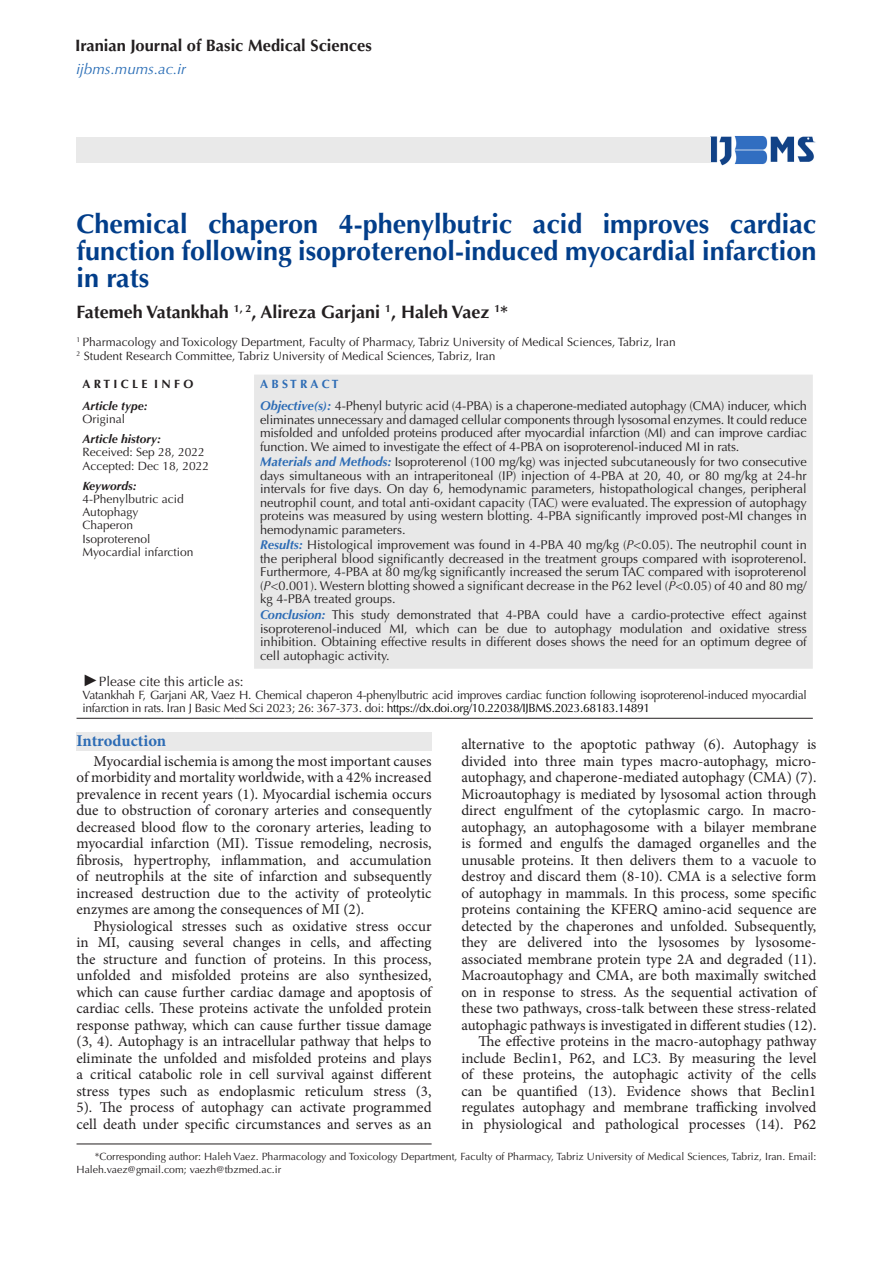
<style>
.page{position:relative;width:893px;height:1263px;background:#fff}
.page>*{position:absolute;margin:0;border:0;box-sizing:border-box;transform-origin:0 0}
.t1{font:700 27px/27px "Optima LT Std";color:#023e8a;text-align:justify}
.t2{font:700 18px "Optima LT Std";color:#231f20}
.t3{font:700 16.5px "Optima LT Std";color:#231f20}
.t4{font:700 16.5px "Minion Pro";letter-spacing:-.005em;color:#2d6cb5}
.t5{font:15px/16.5px "Minion Pro";color:#231f20;text-align:justify}
.t6{font:italic 15px "Optima LT Std";color:#296db6}
.t7{font:13.5px "Optima LT Std";color:#231f20}
.t8{font:12.75px/13.5px "Optima LT Std";color:#231f20;text-align:justify}
.Body_Text{font:12px "Optima LT Std";color:#231f20}
.Body_Text-2{font:12px/13px "Optima LT Std";letter-spacing:-.025em;color:#231f20}
.t9{font:italic 700 12px "Optima LT Std";color:#231f20}
.t10{font:700 12px "Optima LT Std";color:#231f20}
.t11{font:700 12px "Optima LT Std";color:#2d6cb5}
.t12{font:10.5px/12.6px "Optima LT Std";color:#231f20}
.s1{font-weight:700;font-style:italic;color:#2d6cb5}
.s2{font-style:italic}
.s3{font-family:"Times New Roman";font-style:italic;font-size:16.5px}
.s4{color:#000}
</style>
<div class="page">
<hr style="left:77px;top:1144px;width:355px;height:1px;background:#231f20">
<div style="left:254px;top:375px;width:559px;height:294px;background:#e8e8e8"></div>
<hr style="left:77px;top:718px;width:158px;height:1px;background:#231f20">
<svg style="left:235px;top:718px;width:19px;height:1px"></svg>
<hr style="left:254px;top:718px;width:559px;height:1px;background:#231f20">
<div style="left:77px;top:732px;width:355px;height:19px;background:#e9e9e9"></div>
<img style="left:710px;top:136px;width:106px;height:30px">
<div style="left:77px;top:137px;width:634px;height:26px;background:#e9e9e9"></div>
<p class="t3" style="left:75px;top:36px;width:298px">Iranian Journal of Basic Medical Sciences</p>
<p class="t6" style="left:77px;top:61px;width:111px">ijbms.mums.ac.ir</p>
<p class="t1" style="left:77px;top:211px;width:741px">Chemical chaperon 4-phenylbutric acid improves cardiac function following isoproterenol-induced myocardial infarction in rats</p>
<p class="t2" style="left:77px;top:301px;width:433px">Fatemeh Vatankhah <sup>1,</sup> <sup>2</sup>, Alireza Garjani <sup>1</sup>, Haleh Vaez <sup>1</sup>*</p>
<p class="Body_Text" style="left:77px;top:335px;width:601px"><sup>1</sup> Pharmacology and Toxicology Department, Faculty of Pharmacy, Tabriz University of Medical Sciences, Tabriz, Iran</p>
<p class="Body_Text" style="left:77px;top:349px;width:420px"><sup>2</sup> Student Research Committee, Tabriz University of Medical Sciences, Tabriz, Iran</p>
<p class="t10" style="left:83px;top:377px;width:112px">A R T I C L E I N F O</p>
<p class="t11" style="left:260px;top:377px;width:80px">A B S T R A C T</p>
<p class="t9" style="left:83px;top:398px;width:67px">Article type:</p>
<p class="Body_Text" style="left:83px;top:412px;width:44px">Original</p>
<p class="t8" style="left:260px;top:399px;width:548px"><span class="s1">Objective(s):</span> 4-Phenyl butyric acid (4-PBA) is a chaperone-mediated autophagy (CMA) inducer, which eliminates unnecessary and damaged cellular components through lysosomal enzymes. It could reduce misfolded and unfolded proteins produced after myocardial infarction (MI) and can improve cardiac function. We aimed to investigate the effect of 4-PBA on isoproterenol-induced MI in rats.</p>
<p class="t8" style="left:260px;top:455px;width:548px"><span class="s1">Materials and Methods:</span> Isoproterenol (100 mg/kg) was injected subcutaneously for two consecutive days simultaneous with an intraperitoneal (IP) injection of 4-PBA at 20, 40, or 80 mg/kg at 24-hr intervals for five days. On day 6, hemodynamic parameters, histopathological changes, peripheral neutrophil count, and total anti-oxidant capacity (TAC) were evaluated. The expression of autophagy proteins was measured by using western blotting. 4-PBA significantly improved post-MI changes in hemodynamic parameters.</p>
<p class="t8" style="left:260px;top:538px;width:548px"><span class="s1">Results:</span> Histological improvement was found in 4-PBA 40 mg/kg (<span class="s2">P</span>&lt;0.05). The neutrophil count in the peripheral blood significantly decreased in the treatment groups compared with isoproterenol.<br>Furthermore, 4-PBA at 80 mg/kg significantly increased the serum TAC compared with isoproterenol (<span class="s2">P</span>&lt;0.001). Western blotting showed a significant decrease in the P62 level (<span class="s2">P</span>&lt;0.05) of 40 and 80 mg/ kg 4-PBA treated groups.</p>
<p class="t8" style="left:260px;top:608px;width:548px"><span class="s1">Conclusion:</span> This study demonstrated that 4-PBA could have a cardio-protective effect against isoproterenol-induced MI, which can be due to autophagy modulation and oxidative stress inhibition. Obtaining effective results in different doses shows the need for an optimum degree of cell autophagic activity.</p>
<p class="t9" style="left:83px;top:432px;width:80px">Article history:</p>
<p class="Body_Text" style="left:83px;top:445px;width:124px">Received: Sep 28, 2022</p>
<p class="Body_Text" style="left:83px;top:458px;width:128px">Accepted: Dec 18, 2022</p>
<p class="t9" style="left:83px;top:479px;width:56px">Keywords:</p>
<p class="Body_Text" style="left:83px;top:492px;width:103px">4-Phenylbutric acid</p>
<p class="Body_Text" style="left:83px;top:505px;width:57px">Autophagy</p>
<p class="Body_Text" style="left:83px;top:518px;width:52px">Chaperon</p>
<p class="Body_Text" style="left:83px;top:531px;width:70px">Isoproterenol</p>
<p class="Body_Text" style="left:83px;top:544px;width:113px">Myocardial infarction</p>
<p class="t7" style="left:83px;top:674px;width:163px"><span class="s3">►</span>Please cite this article as:</p>
<p class="Body_Text-2" style="left:83px;top:689px;width:726px">Vatankhah F, Garjani AR, Vaez H. Chemical chaperon 4-phenylbutric acid improves cardiac function following isoproterenol-induced myocardial infarction in rats. Iran J Basic Med Sci 2023; 26: 367-373. doi: <span class="s4">https://dx.doi.org/10.22038/IJBMS.2023.68183.14891</span></p>
<p class="t4" style="left:77px;top:729px;width:91px">Introduction</p>
<p class="t5" style="left:77px;top:753px;width:357px;text-indent:17px">Myocardial ischemia is among the most important causes of morbidity and mortality worldwide, with a 42% increased prevalence in recent years (1). Myocardial ischemia occurs due to obstruction of coronary arteries and consequently decreased blood flow to the coronary arteries, leading to myocardial infarction (MI). Tissue remodeling, necrosis, fibrosis, hypertrophy, inflammation, and accumulation of neutrophils at the site of infarction and subsequently increased destruction due to the activity of proteolytic enzymes are among the consequences of MI (2).</p>
<p class="t5" style="left:77px;top:918px;width:357px;text-indent:17px">Physiological stresses such as oxidative stress occur in MI, causing several changes in cells, and affecting the structure and function of proteins. In this process, unfolded and misfolded proteins are also synthesized, which can cause further cardiac damage and apoptosis of cardiac cells. These proteins activate the unfolded protein response pathway, which can cause further tissue damage (3, 4). Autophagy is an intracellular pathway that helps to eliminate the unfolded and misfolded proteins and plays a critical catabolic role in cell survival against different stress types such as endoplasmic reticulum stress (3, 5). The process of autophagy can activate programmed cell death under specific circumstances and serves as an</p>
<p class="t5" style="left:461px;top:736px;width:357px">alternative to the apoptotic pathway (6). Autophagy is divided into three main types macro-autophagy, micro&shy;autophagy, and chaperone-mediated autophagy (CMA) (7).<br>Microautophagy is mediated by lysosomal action through direct engulfment of the cytoplasmic cargo. In macro&shy;autophagy, an autophagosome with a bilayer membrane is formed and engulfs the damaged organelles and the unusable proteins. It then delivers them to a vacuole to destroy and discard them (8-10). CMA is a selective form of autophagy in mammals. In this process, some specific proteins containing the KFERQ amino-acid sequence are detected by the chaperones and unfolded. Subsequently, they are delivered into the lysosomes by lysosome&shy;associated membrane protein type 2A and degraded (11).<br>Macroautophagy and CMA, are both maximally switched on in response to stress. As the sequential activation of these two pathways, cross-talk between these stress-related autophagic pathways is investigated in different studies (12).</p>
<p class="t5" style="left:461px;top:1033px;width:357px;text-indent:17px">The effective proteins in the macro-autophagy pathway include Beclin1, P62, and LC3. By measuring the level of these proteins, the autophagic activity of the cells can be quantified (13). Evidence shows that Beclin1 regulates autophagy and membrane trafficking involved in physiological and pathological processes (14). P62</p>
<p class="t12" style="left:77px;top:1150px;width:741px;text-indent:18px">*Corresponding author: Haleh Vaez. Pharmacology and Toxicology Department, Faculty of Pharmacy, Tabriz University of Medical Sciences, Tabriz, Iran. Email:<br>Haleh.vaez@gmail.com; vaezh@tbzmed.ac.ir</p>
</div>
